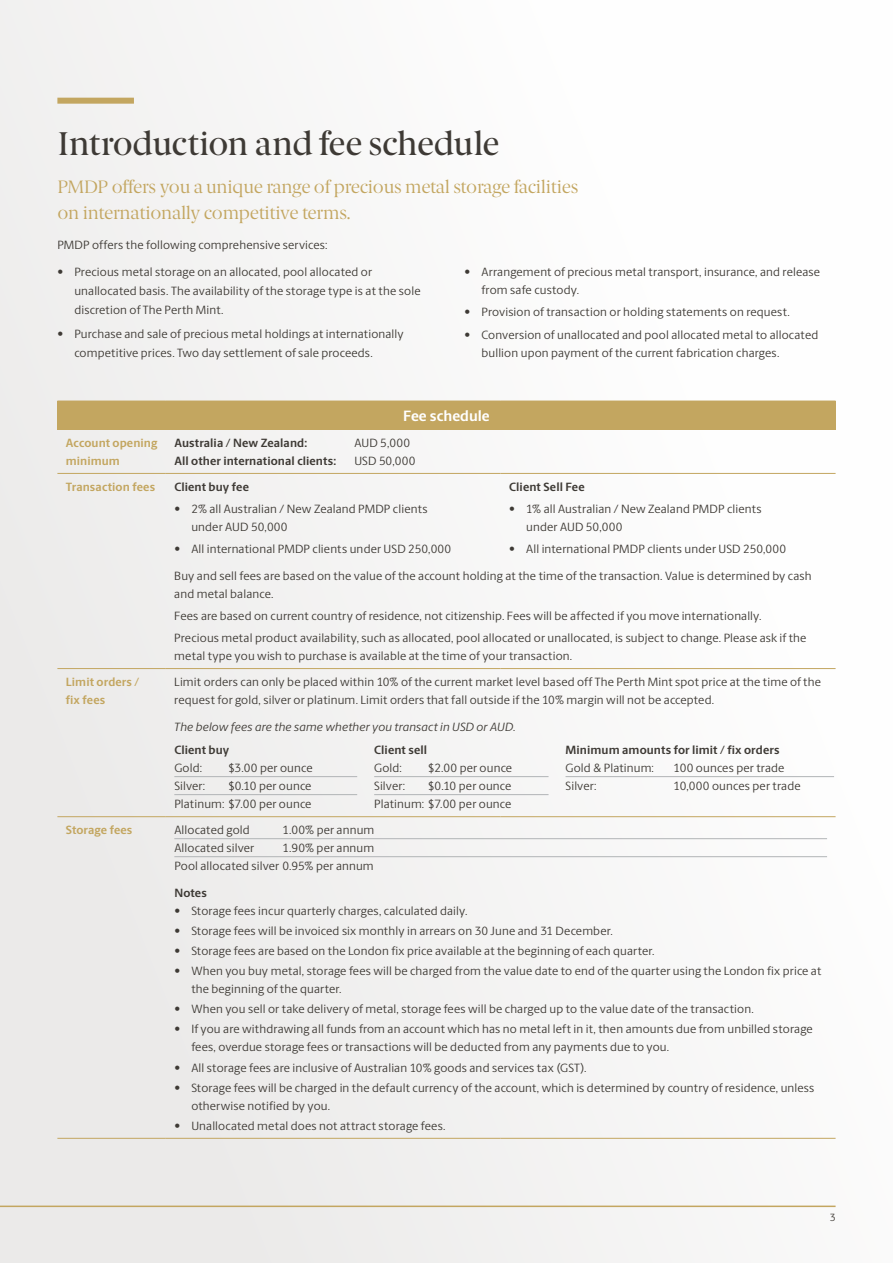
<style>
.page{position:relative;width:893px;height:1263px;background:#f5f5f5}
.page>*{position:absolute;margin:0;border:0;box-sizing:border-box;transform-origin:0 0}
.t1{font:500 33px "Berlingske Serif";letter-spacing:-.02em;color:#3e3a35}
.t2{font:18px/25.5px "Berlingske Serif";letter-spacing:-.01em;color:#c3a660}
.t3{font:700 15px "Berlingske Sans";color:#fff}
.t4{font:12px/18px "Berlingske Sans";letter-spacing:.015em;color:#3e3a35}
.t5{font:700 12px "Berlingske Sans";letter-spacing:.01em;color:#3e3a35}
.t6{font:700 12px/18px "Berlingske Sans";letter-spacing:.01em;color:#c3a660}
.t7{font:italic 12px "Berlingske Sans";letter-spacing:.01em;color:#3e3a35}
.t8{font:10.5px "Berlingske Sans";color:#3e3a35}
</style>
<div class="page">
<div style="left:57px;top:401px;width:779px;height:28px;background:#c3a660"></div>
<hr style="left:57px;top:429px;width:109px;height:1px;background:#c3a660">
<hr style="left:166px;top:429px;width:335px;height:1px;background:#c3a660">
<hr style="left:501px;top:429px;width:335px;height:1px;background:#c3a660">
<hr style="left:57px;top:473px;width:109px;height:1px;background:#c3a660">
<hr style="left:166px;top:473px;width:335px;height:1px;background:#c3a660">
<hr style="left:501px;top:473px;width:335px;height:1px;background:#c3a660">
<hr style="left:57px;top:668px;width:109px;height:1px;background:#c3a660">
<hr style="left:166px;top:668px;width:335px;height:1px;background:#c3a660">
<hr style="left:501px;top:668px;width:335px;height:1px;background:#c3a660">
<hr style="left:57px;top:816px;width:109px;height:1px;background:#c3a660">
<hr style="left:166px;top:816px;width:335px;height:1px;background:#c3a660">
<hr style="left:501px;top:816px;width:335px;height:1px;background:#c3a660">
<hr style="left:57px;top:1138px;width:109px;height:1px;background:#c3a660">
<hr style="left:166px;top:1138px;width:335px;height:1px;background:#c3a660">
<hr style="left:501px;top:1138px;width:335px;height:1px;background:#c3a660">
<hr style="left:174px;top:776px;width:183px;height:1px;background:#b1b4b6">
<hr style="left:174px;top:794px;width:183px;height:1px;background:#b1b4b6">
<hr style="left:374px;top:776px;width:175px;height:1px;background:#b1b4b6">
<hr style="left:374px;top:794px;width:175px;height:1px;background:#b1b4b6">
<hr style="left:566px;top:776px;width:268px;height:1px;background:#b1b4b6">
<hr style="left:174px;top:838px;width:653px;height:1px;background:#b1b4b6">
<hr style="left:174px;top:856px;width:653px;height:1px;background:#b1b4b6">
<hr style="left:0;top:1205px;width:836px;height:2px;background:#c3a660">
<div style="left:57px;top:98px;width:77px;height:6px;background:#c3a660"></div>
<h1 class="t1" style="left:57px;top:117px;width:444px">Introduction and fee schedule</h1>
<h2 class="t2" style="left:57px;top:174px;width:522px">PMDP offers you a unique range of precious metal storage facilities on internationally competitive terms.</h2>
<p class="t4" style="left:57px;top:236px;width:272px">PMDP offers the following comprehensive services:</p>
<p class="t4" style="left:74px;top:262px;width:348px;line-height:19.2px;text-indent:-17px">• Precious metal storage on an allocated, pool allocated or unallocated basis. The availability of the storage type is at the sole discretion of The Perth Mint.</p>
<p class="t4" style="left:74px;top:324px;width:331px;line-height:19.2px;text-indent:-17px">• Purchase and sale of precious metal holdings at internationally competitive prices. Two day settlement of sale proceeds.</p>
<p class="t4" style="left:482px;top:262px;width:340px;text-indent:-17px">• Arrangement of precious metal transport, insurance, and release from safe custody.</p>
<p class="t4" style="left:465px;top:303px;width:327px">• Provision of transaction or holding statements on request.</p>
<p class="t4" style="left:482px;top:325px;width:338px;text-indent:-17px">• Conversion of unallocated and pool allocated metal to allocated bullion upon payment of the current fabrication charges.</p>
<p class="t3" style="left:403px;top:405px;width:88px">Fee schedule</p>
<p class="t6" style="left:66px;top:434px;width:93px">Account opening minimum</p>
<p class="t5" style="left:174px;top:434px;width:134px">Australia / New Zealand:</p>
<p class="t4" style="left:354px;top:433px;width:57px">AUD 5,000</p>
<p class="t5" style="left:174px;top:452px;width:163px">All other international clients:</p>
<p class="t4" style="left:354px;top:451px;width:63px">USD 50,000</p>
<p class="t5" style="left:509px;top:478px;width:77px">Client Sell Fee</p>
<p class="t4" style="left:526px;top:500px;width:237px;text-indent:-17px">• 1% all Australian / New Zealand PMDP clients under AUD 50,000</p>
<p class="t4" style="left:174px;top:536px;width:639px;line-height:26.1px;text-indent:335px">• All international PMDP clients under USD 250,000<br>Buy and sell fees are based on the value of the account holding at the time of the transaction. Value is determined by cash</p>
<p class="t4" style="left:174px;top:582px;width:634px;line-height:22.2px">and metal balance.<br>Fees are based on current country of residence, not citizenship. Fees will be affected if you move internationally.<br>Precious metal product availability, such as allocated, pool allocated or unallocated, is subject to change. Please ask if the</p>
<p class="t4" style="left:174px;top:646px;width:399px">metal type you wish to purchase is available at the time of your transaction.</p>
<p class="t6" style="left:66px;top:478px;width:91px">Transaction fees</p>
<p class="t5" style="left:174px;top:478px;width:76px">Client buy fee</p>
<p class="t4" style="left:191px;top:500px;width:238px;text-indent:-17px">• 2% all Australian / New Zealand PMDP clients under AUD 50,000</p>
<p class="t4" style="left:174px;top:540px;width:278px">• All international PMDP clients under USD 250,000</p>
<p class="t6" style="left:66px;top:673px;width:75px">Limit orders / fix fees</p>
<p class="t4" style="left:174px;top:672px;width:648px">Limit orders can only be placed within 10% of the current market level based off The Perth Mint spot price at the time of the request for gold, silver or platinum. Limit orders that fall outside if the 10% margin will not be accepted.</p>
<p class="t7" style="left:174px;top:718px;width:343px">The below fees are the same whether you transact in USD or AUD.</p>
<p class="t5" style="left:174px;top:741px;width:57px">Client buy</p>
<p class="t4" style="left:174px;top:758px;width:29px">Gold:</p>
<p class="t4" style="left:228px;top:758px;width:86px">$3.00 per ounce</p>
<p class="t4" style="left:174px;top:776px;width:32px">Silver:</p>
<p class="t5" style="left:374px;top:741px;width:54px">Client sell</p>
<p class="t4" style="left:374px;top:758px;width:29px">Gold:</p>
<p class="t4" style="left:428px;top:758px;width:85px">$2.00 per ounce</p>
<p class="t4" style="left:374px;top:776px;width:32px">Silver:</p>
<p class="t5" style="left:566px;top:741px;width:216px">Minimum amounts for limit / fix orders</p>
<p class="t4" style="left:566px;top:758px;width:90px">Gold &amp; Platinum:</p>
<p class="t4" style="left:674px;top:758px;width:112px">100 ounces per trade</p>
<p class="t4" style="left:566px;top:776px;width:32px">Silver:</p>
<p class="t4" style="left:674px;top:776px;width:129px">10,000 ounces per trade</p>
<p class="t4" style="left:174px;top:776px;width:139px;text-align:right">$0.10 per ounce<br>Platinum: $7.00 per ounce</p>
<p class="t4" style="left:374px;top:776px;width:139px;text-align:right">$0.10 per ounce<br>Platinum: $7.00 per ounce</p>
<p class="t6" style="left:66px;top:821px;width:68px">Storage fees</p>
<p class="t4" style="left:174px;top:821px;width:77px">Allocated gold</p>
<p class="t4" style="left:282px;top:821px;width:94px">1.00% per annum</p>
<p class="t4" style="left:174px;top:839px;width:81px">Allocated silver</p>
<p class="t4" style="left:174px;top:839px;width:201px;text-align:right">1.90% per annum<br>Pool allocated silver 0.95% per annum</p>
<p class="t5" style="left:174px;top:884px;width:34px">Notes</p>
<p class="t4" style="left:174px;top:901px;width:295px">• Storage fees incur quarterly charges, calculated daily.</p>
<p class="t4" style="left:174px;top:921px;width:440px">• Storage fees will be invoiced six monthly in arrears on 30 June and 31 December.</p>
<p class="t4" style="left:174px;top:941px;width:482px">• Storage fees are based on the London fix price available at the beginning of each quarter.</p>
<p class="t4" style="left:191px;top:961px;width:632px;text-indent:-17px">• When you buy metal, storage fees will be charged from the value date to end of the quarter using the London fix price at the beginning of the quarter.</p>
<p class="t4" style="left:174px;top:1000px;width:581px">• When you sell or take delivery of metal, storage fees will be charged up to the value date of the transaction.</p>
<p class="t4" style="left:191px;top:1020px;width:623px;text-indent:-17px">• If you are withdrawing all funds from an account which has no metal left in it, then amounts due from unbilled storage fees, overdue storage fees or transactions will be deducted from any payments due to you.</p>
<p class="t4" style="left:174px;top:1058px;width:414px">• All storage fees are inclusive of Australian 10% goods and services tax (GST).</p>
<p class="t4" style="left:191px;top:1078px;width:625px;text-indent:-17px">• Storage fees will be charged in the default currency of the account, which is determined by country of residence, unless otherwise notified by you.</p>
<p class="t4" style="left:174px;top:1116px;width:273px">• Unallocated metal does not attract storage fees.</p>
<p class="t8" style="left:830px;top:1210px;width:7px">3</p>
</div>
